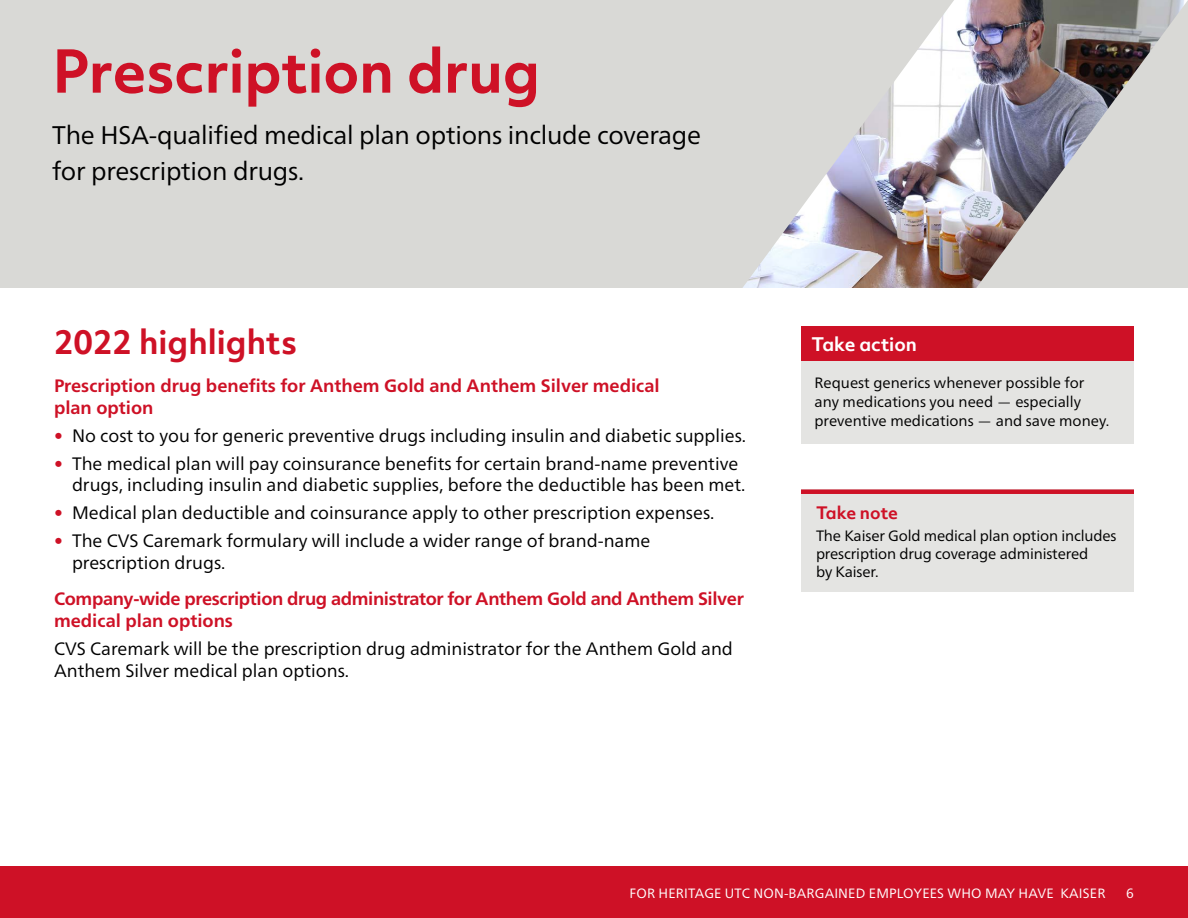
<style>
.page{position:relative;width:1188px;height:918px;background:#fff}
.page>*{position:absolute;margin:0;border:0;box-sizing:border-box;transform-origin:0 0}
.t1{font:700 57px "Objektiv Mk 2";letter-spacing:-.01em;color:#ce1126}
.t2{font:700 31.5px "Objektiv Mk 2";color:#ce1126}
.t3{font:25.5px/36px "Neue Frutiger World";letter-spacing:-.01em;color:#000}
.t4{font:18px/21.8px "Neue Frutiger World";color:#000}
.t5{font:700 18px/21.8px "Neue Frutiger World";letter-spacing:-.02em;color:#ce1126}
.t6{font:700 18px/21.8px "Neue Frutiger World";color:#ce1126}
.t7{font:700 18px "Objektiv Mk 2";color:#fff}
.t8{font:700 16.5px "Objektiv Mk 2";color:#ce1126}
.t9{font:15px/18.8px "Neue Frutiger World";color:#000}
.t10{font:13.5px "Neue Frutiger World";letter-spacing:.01em;color:#fff}
.s1{color:#ce1126}
</style>
<div class="page">
<div style="left:0;top:866px;width:1188px;height:52px;background:#ce1126"></div>
<div style="left:0;top:0;width:1188px;height:288px;background:#d9d9d6"></div>
<img style="left:743px;top:0;width:445px;height:288px">
<div style="left:801px;top:326px;width:333px;height:36px;background:#ce1126"></div>
<div style="left:801px;top:362px;width:333px;height:82px;background:#e4e4e2"></div>
<div style="left:801px;top:489px;width:333px;height:103px;background:#e4e4e2"></div>
<div style="left:801px;top:489px;width:333px;height:5px;background:#ce1126"></div>
<h1 class="t1" style="left:52px;top:31px;width:490px">Prescription drug</h1>
<h3 class="t3" style="left:52px;top:117px;width:650px">The HSA-qualified medical plan options include coverage for prescription drugs.</h3>
<h2 class="t2" style="left:54px;top:320px;width:245px">2022 highlights</h2>
<p class="t6" style="left:54px;top:375px;width:607px">Prescription drug benefits for Anthem Gold and Anthem Silver medical plan option</p>
<p class="t4" style="left:54px;top:425px;width:694px"><span class="s1">•</span> No cost to you for generic preventive drugs including insulin and diabetic supplies.</p>
<p class="t4" style="left:72px;top:453px;width:675px;text-indent:-18px"><span class="s1">•</span> The medical plan will pay coinsurance benefits for certain brand-name preventive drugs, including insulin and diabetic supplies, before the deductible has been met.</p>
<p class="t4" style="left:54px;top:502px;width:662px"><span class="s1">•</span> Medical plan deductible and coinsurance apply to other prescription expenses.</p>
<p class="t4" style="left:72px;top:530px;width:580px;text-indent:-18px"><span class="s1">•</span> The CVS Caremark formulary will include a wider range of brand-name prescription drugs.</p>
<p class="t5" style="left:54px;top:588px;width:691px">Company-wide prescription drug administrator for Anthem Gold and Anthem Silver medical plan options</p>
<p class="t4" style="left:54px;top:638px;width:680px">CVS Caremark will be the prescription drug administrator for the Anthem Gold and<br>Anthem Silver medical plan options.</p>
<p class="t7" style="left:812px;top:332px;width:107px">Take action</p>
<p class="t9" style="left:814px;top:374px;width:296px">Request generics whenever possible for any medications you need — especially preventive medications — and save money.</p>
<p class="t8" style="left:816px;top:501px;width:84px">Take note</p>
<p class="t9" style="left:816px;top:527px;width:302px;line-height:18px">The Kaiser Gold medical plan option includes prescription drug coverage administered<br>by Kaiser.</p>
<p class="t10" style="left:630px;top:882px;width:478px">FOR HERITAGE UTC NON-BARGAINED EMPLOYEES WHO MAY HAVE KAISER</p>
<p class="t10" style="left:1126px;top:882px;width:9px">6</p>
</div>
